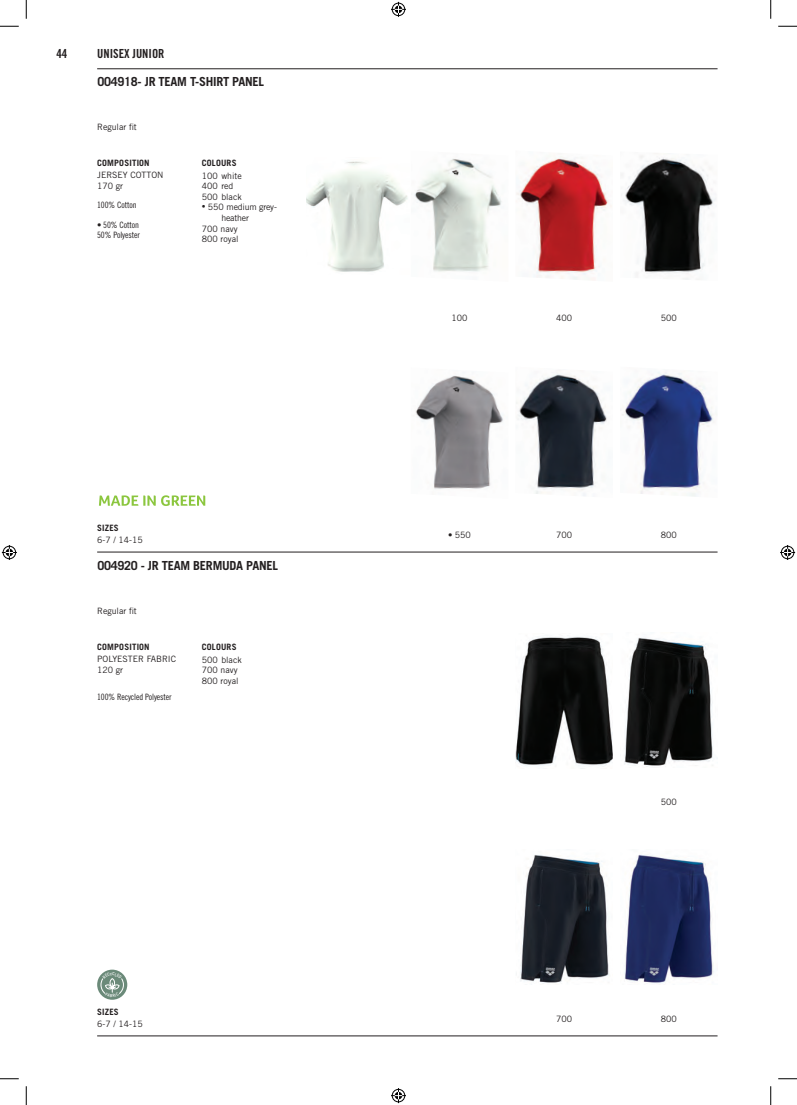
<style>
.page{position:relative;width:797px;height:1105px;background:#fff}
.page>*{position:absolute;margin:0;border:0;box-sizing:border-box;transform-origin:0 0}
.P_-_CODICE{font:700 12.5px "Trade Gothic LT Std";letter-spacing:-.02em;color:#231f20}
.t1{font:12.5px "Trade Gothic LT Std Bd Cn 20";color:#231f20}
.P_-_DESCRIZIONE{font:8.75px/10.5px "Trade Gothic LT Std";color:#231f20}
.P_-_COLORE{font:8.75px "Trade Gothic LT Std";color:#231f20}
.P_-_TITOLO{font:700 8.75px "Trade Gothic LT Std";letter-spacing:.02em;color:#231f20}
.P_-_TITOLO-2{font:8.75px "Trade Gothic LT Std Cn 18";letter-spacing:-.01em;color:#231f20}
.P_-_COLORE_immagine{font:8.75px "Trade Gothic LT Std";color:#231f20}
.P_-_COLORE-2{font:8.75px/10.6px "Trade Gothic LT Std";letter-spacing:-.02em;color:#231f20}
.P_-_COMPOSIZIONE_FW2{font:8.75px "Trade Gothic LT Std Cn 18";letter-spacing:-.01em;color:#231f20}
.s1{font-weight:700;font-size:7.5px}
.s2{font-weight:700}
</style>
<div class="page">
<hr style="left:97px;top:1035px;width:620px;height:1px;background:#231f20">
<img style="left:306px;top:161px;width:102px;height:111px">
<img style="left:414px;top:158px;width:88px;height:114px">
<img style="left:516px;top:156px;width:96px;height:124px">
<img style="left:621px;top:153px;width:95px;height:127px">
<img style="left:415px;top:375px;width:88px;height:114px">
<img style="left:516px;top:373px;width:91px;height:123px">
<img style="left:622px;top:372px;width:92px;height:125px">
<svg style="left:99px;top:495px;width:106px;height:11px"></svg>
<img style="left:515px;top:637px;width:98px;height:132px">
<img style="left:624px;top:637px;width:89px;height:130px">
<img style="left:520px;top:855px;width:89px;height:129px">
<img style="left:624px;top:854px;width:90px;height:130px">
<div style="left:97px;top:970px;width:30px;height:30px;background:#6b8a79;border-radius:50%"></div>
<hr style="left:97px;top:552px;width:620px;height:1px;background:#231f20">
<hr style="left:97px;top:68px;width:620px;height:1px;background:#231f20">
<svg style="left:0;top:25px;width:19px;height:2px"></svg>
<svg style="left:778px;top:25px;width:19px;height:2px"></svg>
<svg style="left:0;top:1078px;width:19px;height:1px"></svg>
<svg style="left:778px;top:1078px;width:19px;height:1px"></svg>
<svg style="left:25px;top:0;width:2px;height:19px"></svg>
<svg style="left:25px;top:1086px;width:2px;height:19px"></svg>
<svg style="left:770px;top:0;width:1px;height:19px"></svg>
<svg style="left:770px;top:1086px;width:1px;height:19px"></svg>
<svg style="left:391px;top:2px;width:15px;height:15px"></svg>
<svg style="left:391px;top:1088px;width:15px;height:15px"></svg>
<svg style="left:2px;top:545px;width:15px;height:15px"></svg>
<svg style="left:780px;top:545px;width:15px;height:15px"></svg>
<svg style="left:100px;top:972px;width:24px;height:25px"></svg>
<h1 class="t1" style="left:56px;top:46px;width:13px">44</h1>
<h1 class="t1" style="left:97px;top:46px;width:69px">UNISEX JUNIOR</h1>
<p class="P_-_CODICE" style="left:97px;top:74px;width:168px">004918- JR TEAM T-SHIRT PANEL</p>
<p class="P_-_DESCRIZIONE" style="left:97px;top:121px;width:41px">Regular fit</p>
<p class="P_-_TITOLO" style="left:97px;top:158px;width:54px">COMPOSITION</p>
<p class="P_-_DESCRIZIONE" style="left:97px;top:170px;width:68px">JERSEY COTTON</p>
<p class="P_-_DESCRIZIONE" style="left:97px;top:181px;width:27px">170 gr</p>
<p class="P_-_TITOLO-2" style="left:97px;top:200px;width:41px">100% Cotton</p>
<p class="P_-_TITOLO-2" style="left:97px;top:220px;width:43px">• 50% Cotton</p>
<p class="P_-_TITOLO-2" style="left:97px;top:230px;width:44px">50% Polyester</p>
<p class="P_-_TITOLO" style="left:202px;top:158px;width:36px">COLOURS</p>
<p class="P_-_COLORE" style="left:202px;top:170px;width:41px">100 white</p>
<p class="P_-_COLORE" style="left:202px;top:181px;width:33px">400 red</p>
<p class="P_-_COLORE" style="left:202px;top:191px;width:41px">500 black</p>
<p class="P_-_COLORE-2" style="left:221px;top:202px;width:57px;text-indent:-19px"><span class="s1">•</span> 550 medium grey&shy;heather</p>
<p class="P_-_COLORE" style="left:202px;top:223px;width:37px">700 navy</p>
<p class="P_-_COLORE" style="left:202px;top:234px;width:38px">800 royal</p>
<p class="P_-_TITOLO" style="left:97px;top:522px;width:23px">SIZES</p>
<p class="P_-_DESCRIZIONE" style="left:97px;top:535px;width:47px">6-7 / 14-15</p>
<p class="P_-_CODICE" style="left:97px;top:558px;width:182px">004920 - JR TEAM BERMUDA PANEL</p>
<p class="P_-_DESCRIZIONE" style="left:97px;top:605px;width:41px">Regular fit</p>
<p class="P_-_TITOLO" style="left:97px;top:642px;width:54px">COMPOSITION</p>
<p class="P_-_DESCRIZIONE" style="left:97px;top:654px;width:81px">POLYESTER FABRIC<br>120 gr</p>
<p class="P_-_COMPOSIZIONE_FW2" style="left:97px;top:692px;width:76px">100% Recycled Polyester</p>
<p class="P_-_TITOLO" style="left:202px;top:642px;width:36px">COLOURS</p>
<p class="P_-_COLORE" style="left:202px;top:654px;width:41px">500 black</p>
<p class="P_-_COLORE" style="left:202px;top:665px;width:37px">700 navy</p>
<p class="P_-_COLORE" style="left:202px;top:675px;width:38px">800 royal</p>
<p class="P_-_TITOLO" style="left:97px;top:1006px;width:23px">SIZES</p>
<p class="P_-_DESCRIZIONE" style="left:97px;top:1019px;width:47px">6-7 / 14-15</p>
<p class="P_-_COLORE_immagine" style="left:451px;top:313px;width:18px">100</p>
<p class="P_-_COLORE_immagine" style="left:556px;top:313px;width:18px">400</p>
<p class="P_-_COLORE_immagine" style="left:660px;top:313px;width:18px">500</p>
<p class="P_-_COLORE_immagine" style="left:448px;top:529px;width:24px"><span class="s2">•</span> 550</p>
<p class="P_-_COLORE_immagine" style="left:556px;top:529px;width:18px">700</p>
<p class="P_-_COLORE_immagine" style="left:660px;top:529px;width:18px">800</p>
<p class="P_-_COLORE_immagine" style="left:660px;top:797px;width:18px">500</p>
<p class="P_-_COLORE_immagine" style="left:556px;top:1013px;width:18px">700</p>
<p class="P_-_COLORE_immagine" style="left:660px;top:1013px;width:18px">800</p>
</div>
